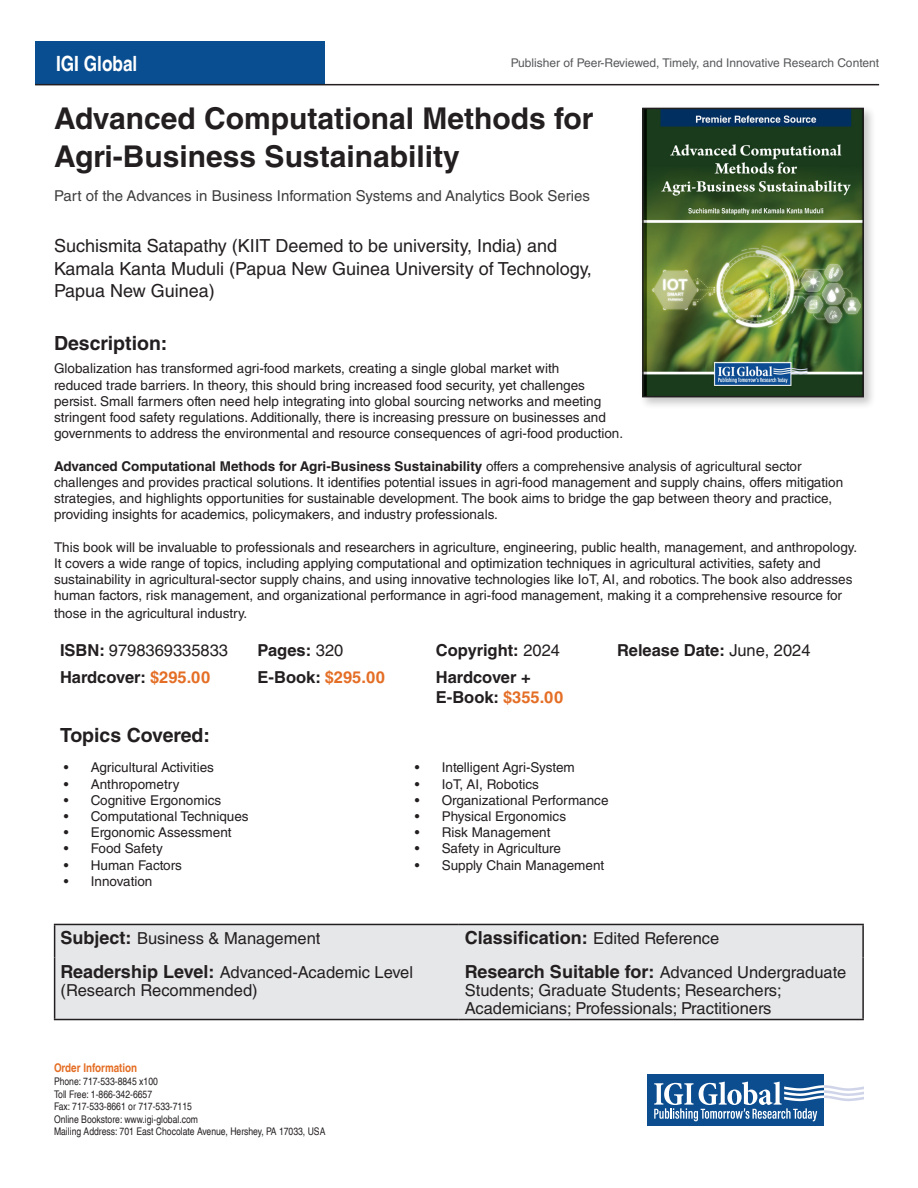
<style>
.page{position:relative;width:918px;height:1188px;background:#fff}
.page>*{position:absolute;margin:0;border:0;box-sizing:border-box;transform-origin:0 0}
.t1{font:700 30px/37.5px "Helvetica LT Std";color:#231f20}
.t2{font:700 condensed 21px "Helvetica LT";color:#fff}
.Description_2{font:700 19.5px "Helvetica LT Std";color:#231f20}
.Description_1{font:700 19.5px "Helvetica LT Std";color:#231f20}
.ISBN{font:18px/22.5px "Helvetica LT Std";color:#231f20}
.Description_2-2{font:700 18px "Helvetica LT Std";color:#231f20}
.Description_2-3{font:16.5px/18px "Helvetica LT Std";color:#231f20}
.Description_2-4{font:700 16.5px/19.8px "Helvetica LT Std";color:#231f20}
.Description_1-2{font:700 16.5px "Helvetica LT Std";color:#231f20}
.ISBN-2{font:15px "Helvetica LT Std";color:#3e3e3f}
.Description_2-5{font:13.5px/16.2px "Helvetica LT Std";color:#231f20}
.t3{font:12px "Helvetica LT Std";color:#57585a}
.t4{font:700 condensed 12px "Helvetica LT";color:#e46e25}
.t5{font:condensed 10.5px/12.6px "Helvetica LT";color:#231f20}
.s1{font-weight:700}
.s2{font-weight:400}
.s3{color:#e46e25}
.s4{font-weight:700;font-size:18px}
.s5{font-weight:400;font-size:16.5px}
</style>
<div class="page">
<div style="left:35px;top:41px;width:290px;height:44px;background:#094e91"></div>
<svg style="left:647px;top:1125px;width:177px;height:1px"></svg>
<div style="left:647px;top:1074px;width:177px;height:51px;background:#0c4d90"></div>
<svg style="left:654px;top:1082px;width:210px;height:39px"></svg>
<hr style="left:35px;top:84px;width:844px;height:1px;background:#231f20">
<div style="left:639px;top:105px;width:237px;height:305px;background:#231f20;opacity:.25"></div>
<img style="left:645px;top:111px;width:216px;height:283px">
<div style="left:642px;top:108px;width:222px;height:289px;border:2px solid #231f20"></div>
<div style="left:55px;top:925px;width:807px;height:94px;background:#e6e7e9"></div>
<hr style="left:54px;top:924px;width:405px;height:1px;background:#231f20">
<hr style="left:54px;top:925px;width:1px;height:33px;background:#231f20">
<hr style="left:459px;top:924px;width:405px;height:1px;background:#231f20">
<hr style="left:862px;top:925px;width:2px;height:33px;background:#231f20">
<hr style="left:54px;top:958px;width:1px;height:61px;background:#231f20">
<hr style="left:862px;top:958px;width:2px;height:61px;background:#231f20">
<hr style="left:54px;top:1019px;width:405px;height:1px;background:#231f20">
<hr style="left:459px;top:1019px;width:405px;height:1px;background:#231f20">
<p class="t2" style="left:56px;top:50px;width:83px">IGI Global</p>
<p class="t3" style="left:511px;top:56px;width:370px">Publisher of Peer-Reviewed, Timely, and Innovative Research Content</p>
<p class="t1" style="left:54px;top:99px;width:541px">Advanced Computational Methods for<br>Agri-Business Sustainability</p>
<p class="ISBN-2" style="left:54px;top:187px;width:538px">Part of the Advances in Business Information Systems and Analytics Book Series</p>
<p class="ISBN" style="left:54px;top:235px;width:539px">Suchismita Satapathy (KIIT Deemed to be university, India) and<br>Kamala Kanta Muduli (Papua New Guinea University of Technology,<br>Papua New Guinea)</p>
<p class="Description_1" style="left:54px;top:332px;width:115px">Description:</p>
<p class="Description_2-5" style="left:54px;top:361px;width:571px">Globalization has transformed agri-food markets, creating a single global market with<br>reduced trade barriers. In theory, this should bring increased food security, yet challenges persist. Small farmers often need help integrating into global sourcing networks and meeting stringent food safety regulations. Additionally, there is increasing pressure on businesses and governments to address the environmental and resource consequences of agri-food production.</p>
<p class="Description_2-5" style="left:54px;top:458px;width:791px"><span class="s1">Advanced Computational Methods for Agri-Business Sustainability</span> offers a comprehensive analysis of agricultural sector challenges and provides practical solutions. It identifies potential issues in agri-food management and supply chains, offers mitigation strategies, and highlights opportunities for sustainable development. The book aims to bridge the gap between theory and practice, providing insights for academics, policymakers, and industry professionals.</p>
<p class="Description_2-5" style="left:54px;top:539px;width:805px">This book will be invaluable to professionals and researchers in agriculture, engineering, public health, management, and anthropology.<br>It covers a wide range of topics, including applying computational and optimization techniques in agricultural activities, safety and sustainability in agricultural-sector supply chains, and using innovative technologies like IoT, AI, and robotics. The book also addresses human factors, risk management, and organizational performance in agri-food management, making it a comprehensive resource for</p>
<p class="Description_2-5" style="left:54px;top:605px;width:195px">those in the agricultural industry.</p>
<p class="Description_2-3" style="left:60px;top:641px;width:170px"><span class="s1">ISBN:</span> 9798369335833</p>
<p class="Description_1-2" style="left:258px;top:640px;width:87px">Pages: <span class="s2">320</span></p>
<p class="Description_1-2" style="left:436px;top:640px;width:126px">Copyright: <span class="s2">2024</span></p>
<p class="Description_1-2" style="left:617px;top:640px;width:195px">Release Date: <span class="s2">June, 2024</span></p>
<p class="Description_2-4" style="left:60px;top:667px;width:152px">Hardcover: <span class="s3">$295.00</span></p>
<p class="Description_2-4" style="left:258px;top:667px;width:129px">E-Book: <span class="s3">$295.00</span></p>
<p class="Description_2-4" style="left:436px;top:667px;width:129px">Hardcover +<br>E-Book: <span class="s3">$355.00</span></p>
<p class="Description_2" style="left:60px;top:723px;width:152px">Topics Covered:</p>
<p class="Description_2-5" style="left:64px;top:759px;width:152px">• Agricultural Activities</p>
<p class="Description_2-5" style="left:64px;top:776px;width:117px">• Anthropometry</p>
<p class="Description_2-5" style="left:64px;top:792px;width:159px">• Cognitive Ergonomics</p>
<p class="Description_2-5" style="left:64px;top:808px;width:186px">• Computational Techniques</p>
<p class="Description_2-5" style="left:64px;top:824px;width:169px">• Ergonomic Assessment</p>
<p class="Description_2-5" style="left:64px;top:840px;width:101px">• Food Safety</p>
<p class="Description_2-5" style="left:64px;top:857px;width:120px">• Human Factors</p>
<p class="Description_2-5" style="left:64px;top:873px;width:90px">• Innovation</p>
<p class="Description_2-5" style="left:415px;top:759px;width:162px">• Intelligent Agri-System</p>
<p class="Description_2-5" style="left:415px;top:776px;width:126px">• IoT, AI, Robotics</p>
<p class="Description_2-5" style="left:415px;top:792px;width:195px">• Organizational Performance</p>
<p class="Description_2-5" style="left:415px;top:808px;width:153px">• Physical Ergonomics</p>
<p class="Description_2-5" style="left:415px;top:824px;width:137px">• Risk Management</p>
<p class="Description_2-5" style="left:415px;top:840px;width:148px">• Safety in Agriculture</p>
<p class="Description_2-5" style="left:415px;top:857px;width:191px">• Supply Chain Management</p>
<p class="Description_2-3" style="left:61px;top:930px;width:261px"><span class="s4">Subject:</span> Business &amp; Management</p>
<p class="Description_2-2" style="left:465px;top:927px;width:256px">Classification: <span class="s5">Edited Reference</span></p>
<p class="Description_2-3" style="left:61px;top:963px;width:354px"><span class="s4">Readership Level:</span> Advanced-Academic Level (Research Recommended)</p>
<p class="Description_2-3" style="left:465px;top:963px;width:383px"><span class="s4">Research Suitable for:</span> Advanced Undergraduate<br>Students; Graduate Students; Researchers;<br>Academicians; Professionals; Practitioners</p>
<p class="t4" style="left:54px;top:1061px;width:85px">Order Information</p>
<p class="t5" style="left:54px;top:1075px;width:273px">Phone: 717-533-8845 x100<br>Toll Free: 1-866-342-6657<br>Fax: 717-533-8661 or 717-533-7115<br>Online Bookstore: www.igi-global.com<br>Mailing Address: 701 East Chocolate Avenue, Hershey, PA 17033, USA</p>
</div>
